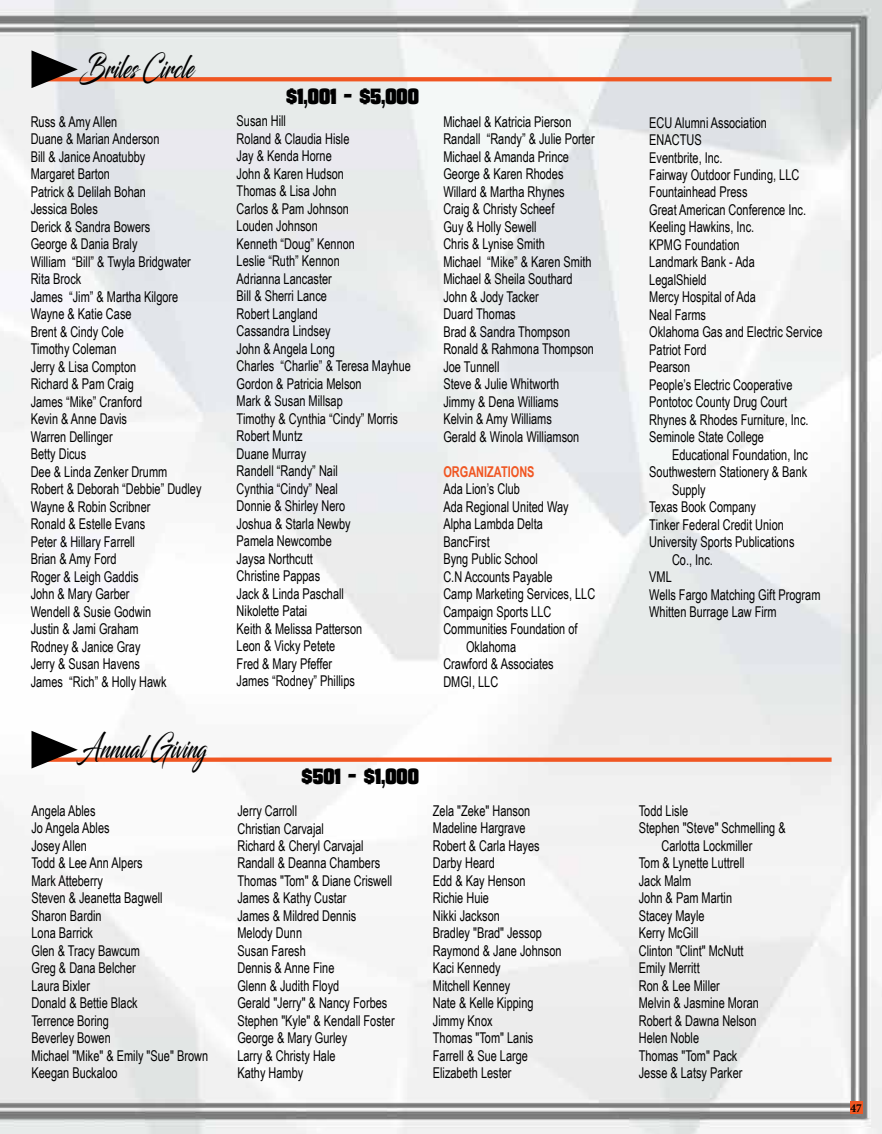
<style>
.page{position:relative;width:882px;height:1134px;background:#fff}
.page>*{position:absolute;margin:0;border:0;box-sizing:border-box;transform-origin:0 0}
.t1{font:31.5px "Blacksword";color:#000;scale:.67 1}
.t2{font:29.57px "Mikodacs PCS";color:#000;scale:.77 1}
.t3{font:14.88px/17.5px "Arial Narrow";color:#000;scale:.9 1}
.t4{font:700 14.88px "Arial Narrow";color:#f05622;scale:.9 1}
.t5{font:700 condensed 12.25px "Minion Pro";color:#000}
</style>
<div class="page">
<img style="left:0;top:0;width:882px;height:1134px">
<svg style="left:78px;top:77px;width:754px;height:4px;background:#ef5a28"></svg>
<svg style="left:32px;top:50px;width:46px;height:38px;background:#756c6b"></svg>
<svg style="left:78px;top:758px;width:754px;height:4px;background:#f05d2b"></svg>
<svg style="left:32px;top:731px;width:46px;height:38px"></svg>
<div style="left:850px;top:1101px;width:13px;height:13px;background:#f05622"></div>
<h1 class="t1" style="left:80px;top:48px;width:171px">Briles Circle</h1>
<p class="t3" style="left:31px;top:112px;width:191px">Russ &amp; Amy Allen<br>Duane &amp; Marian Anderson<br>Bill &amp; Janice Anoatubby<br>Margaret Barton<br>Patrick &amp; Delilah Bohan<br>Jessica Boles<br>Derick &amp; Sandra Bowers<br>George &amp; Dania Braly<br>William “Bill” &amp; Twyla Bridgwater<br>Rita Brock<br>James “Jim” &amp; Martha Kilgore<br>Wayne &amp; Katie Case<br>Brent &amp; Cindy Cole<br>Timothy Coleman<br>Jerry &amp; Lisa Compton<br>Richard &amp; Pam Craig<br>James “Mike” Cranford<br>Kevin &amp; Anne Davis<br>Warren Dellinger<br>Betty Dicus<br>Dee &amp; Linda Zenker Drumm<br>Robert &amp; Deborah “Debbie” Dudley<br>Wayne &amp; Robin Scribner<br>Ronald &amp; Estelle Evans<br>Peter &amp; Hillary Farrell<br>Brian &amp; Amy Ford<br>Roger &amp; Leigh Gaddis<br>John &amp; Mary Garber<br>Wendell &amp; Susie Godwin<br>Justin &amp; Jami Graham<br>Rodney &amp; Janice Gray<br>Jerry &amp; Susan Havens<br>James “Rich” &amp; Holly Hawk</p>
<h1 class="t1" style="left:80px;top:729px;width:191px">Annual Giving</h1>
<p class="t3" style="left:32px;top:801px;width:198px">Angela Ables<br>Jo Angela Ables<br>Josey Allen<br>Todd &amp; Lee Ann Alpers<br>Mark Atteberry<br>Steven &amp; Jeanetta Bagwell<br>Sharon Bardin<br>Lona Barrick<br>Glen &amp; Tracy Bawcum<br>Greg &amp; Dana Belcher<br>Laura Bixler<br>Donald &amp; Bettie Black<br>Terrence Boring<br>Beverley Bowen<br>Michael "Mike" &amp; Emily "Sue" Brown<br>Keegan Buckaloo</p>
<h2 class="t2" style="left:286px;top:75px;width:174px">$1,001 - $5,000</h2>
<p class="t3" style="left:237px;top:112px;width:195px">Susan Hill<br>Roland &amp; Claudia Hisle<br>Jay &amp; Kenda Horne<br>John &amp; Karen Hudson<br>Thomas &amp; Lisa John<br>Carlos &amp; Pam Johnson<br>Louden Johnson<br>Kenneth “Doug” Kennon<br>Leslie “Ruth” Kennon<br>Adrianna Lancaster<br>Bill &amp; Sherri Lance<br>Robert Langland<br>Cassandra Lindsey<br>John &amp; Angela Long<br>Charles “Charlie” &amp; Teresa Mayhue<br>Gordon &amp; Patricia Melson<br>Mark &amp; Susan Millsap<br>Timothy &amp; Cynthia “Cindy” Morris<br>Robert Muntz<br>Duane Murray<br>Randell “Randy” Nail<br>Cynthia “Cindy” Neal<br>Donnie &amp; Shirley Nero<br>Joshua &amp; Starla Newby<br>Pamela Newcombe<br>Jaysa Northcutt<br>Christine Pappas<br>Jack &amp; Linda Paschall<br>Nikolette Patai<br>Keith &amp; Melissa Patterson<br>Leon &amp; Vicky Petete<br>Fred &amp; Mary Pfeffer<br>James “Rodney” Phillips</p>
<p class="t3" style="left:443px;top:112px;width:170px">Michael &amp; Katricia Pierson<br>Randall “Randy” &amp; Julie Porter<br>Michael &amp; Amanda Prince<br>George &amp; Karen Rhodes<br>Willard &amp; Martha Rhynes<br>Craig &amp; Christy Scheef<br>Guy &amp; Holly Sewell<br>Chris &amp; Lynise Smith<br>Michael “Mike” &amp; Karen Smith<br>Michael &amp; Sheila Southard<br>John &amp; Jody Tacker<br>Duard Thomas<br>Brad &amp; Sandra Thompson<br>Ronald &amp; Rahmona Thompson<br>Joe Tunnell<br>Steve &amp; Julie Whitworth<br>Jimmy &amp; Dena Williams<br>Kelvin &amp; Amy Williams<br>Gerald &amp; Winola Williamson</p>
<p class="t4" style="left:443px;top:460px;width:103px">ORGANIZATIONS</p>
<p class="t3" style="left:443px;top:480px;width:87px">Ada Lion’s Club</p>
<p class="t3" style="left:443px;top:497px;width:141px">Ada Regional United Way</p>
<p class="t3" style="left:443px;top:515px;width:112px">Alpha Lambda Delta</p>
<p class="t3" style="left:443px;top:532px;width:53px">BancFirst</p>
<p class="t3" style="left:443px;top:550px;width:107px">Byng Public School</p>
<p class="t3" style="left:443px;top:567px;width:123px">C.N Accounts Payable</p>
<p class="t3" style="left:443px;top:585px;width:170px">Camp Marketing Services, LLC</p>
<p class="t3" style="left:443px;top:602px;width:121px">Campaign Sports LLC</p>
<p class="t3" style="left:443px;top:620px;width:151px">Communities Foundation of</p>
<p class="t3" style="left:466px;top:637px;width:57px">Oklahoma</p>
<p class="t3" style="left:443px;top:655px;width:124px">Crawford &amp; Associates</p>
<p class="t3" style="left:443px;top:672px;width:63px">DMGI, LLC</p>
<p class="t3" style="left:649px;top:113px;width:194px">ECU Alumni Association<br>ENACTUS<br>Eventbrite, Inc.<br>Fairway Outdoor Funding, LLC<br>Fountainhead Press<br>Great American Conference Inc.<br>Keeling Hawkins, Inc.<br>KPMG Foundation<br>Landmark Bank - Ada<br>LegalShield<br>Mercy Hospital of Ada<br>Neal Farms<br>Oklahoma Gas and Electric Service<br>Patriot Ford<br>Pearson<br>People’s Electric Cooperative<br>Pontotoc County Drug Court<br>Rhynes &amp; Rhodes Furniture, Inc.<br>Seminole State College</p>
<p class="t3" style="left:672px;top:445px;width:153px">Educational Foundation, Inc</p>
<p class="t3" style="left:649px;top:463px;width:177px">Southwestern Stationery &amp; Bank</p>
<p class="t3" style="left:672px;top:480px;width:39px">Supply</p>
<p class="t3" style="left:649px;top:498px;width:120px">Texas Book Company</p>
<p class="t3" style="left:649px;top:515px;width:151px">Tinker Federal Credit Union</p>
<p class="t3" style="left:649px;top:533px;width:163px">University Sports Publications</p>
<p class="t3" style="left:672px;top:550px;width:47px">Co., Inc.</p>
<p class="t3" style="left:649px;top:568px;width:27px">VML</p>
<p class="t3" style="left:649px;top:585px;width:192px">Wells Fargo Matching Gift Program</p>
<p class="t3" style="left:649px;top:603px;width:143px">Whitten Burrage Law Firm</p>
<h2 class="t2" style="left:302px;top:756px;width:154px">$501 - $1,000</h2>
<p class="t3" style="left:237px;top:801px;width:176px">Jerry Carroll<br>Christian Carvajal<br>Richard &amp; Cheryl Carvajal<br>Randall &amp; Deanna Chambers<br>Thomas "Tom" &amp; Diane Criswell<br>James &amp; Kathy Custar<br>James &amp; Mildred Dennis<br>Melody Dunn<br>Susan Faresh<br>Dennis &amp; Anne Fine<br>Glenn &amp; Judith Floyd<br>Gerald "Jerry" &amp; Nancy Forbes<br>Stephen "Kyle" &amp; Kendall Foster<br>George &amp; Mary Gurley<br>Larry &amp; Christy Hale<br>Kathy Hamby</p>
<p class="t3" style="left:433px;top:801px;width:145px">Zela "Zeke" Hanson<br>Madeline Hargrave<br>Robert &amp; Carla Hayes<br>Darby Heard<br>Edd &amp; Kay Henson<br>Richie Huie<br>Nikki Jackson<br>Bradley "Brad" Jessop<br>Raymond &amp; Jane Johnson<br>Kaci Kennedy<br>Mitchell Kenney<br>Nate &amp; Kelle Kipping<br>Jimmy Knox<br>Thomas "Tom" Lanis<br>Farrell &amp; Sue Large<br>Elizabeth Lester</p>
<p class="t3" style="left:639px;top:801px;width:56px">Todd Lisle</p>
<p class="t3" style="left:639px;top:819px;width:165px">Stephen "Steve" Schmelling &amp;</p>
<p class="t3" style="left:662px;top:836px;width:102px">Carlotta Lockmiller</p>
<p class="t3" style="left:639px;top:854px;width:119px">Tom &amp; Lynette Luttrell</p>
<p class="t3" style="left:639px;top:871px;width:60px">Jack Malm</p>
<p class="t3" style="left:639px;top:889px;width:105px">John &amp; Pam Martin</p>
<p class="t3" style="left:639px;top:906px;width:75px">Stacey Mayle</p>
<p class="t3" style="left:639px;top:924px;width:68px">Kerry McGill</p>
<p class="t3" style="left:639px;top:941px;width:118px">Clinton "Clint" McNutt</p>
<p class="t3" style="left:639px;top:959px;width:69px">Emily Merritt</p>
<p class="t3" style="left:639px;top:976px;width:92px">Ron &amp; Lee Miller</p>
<p class="t3" style="left:639px;top:994px;width:135px">Melvin &amp; Jasmine Moran</p>
<p class="t3" style="left:639px;top:1011px;width:132px">Robert &amp; Dawna Nelson</p>
<p class="t3" style="left:639px;top:1029px;width:69px">Helen Noble</p>
<p class="t3" style="left:639px;top:1046px;width:111px">Thomas "Tom" Pack</p>
<p class="t3" style="left:639px;top:1064px;width:117px">Jesse &amp; Latsy Parker</p>
<p class="t5" style="left:850px;top:1100px;width:13px">47</p>
</div>
